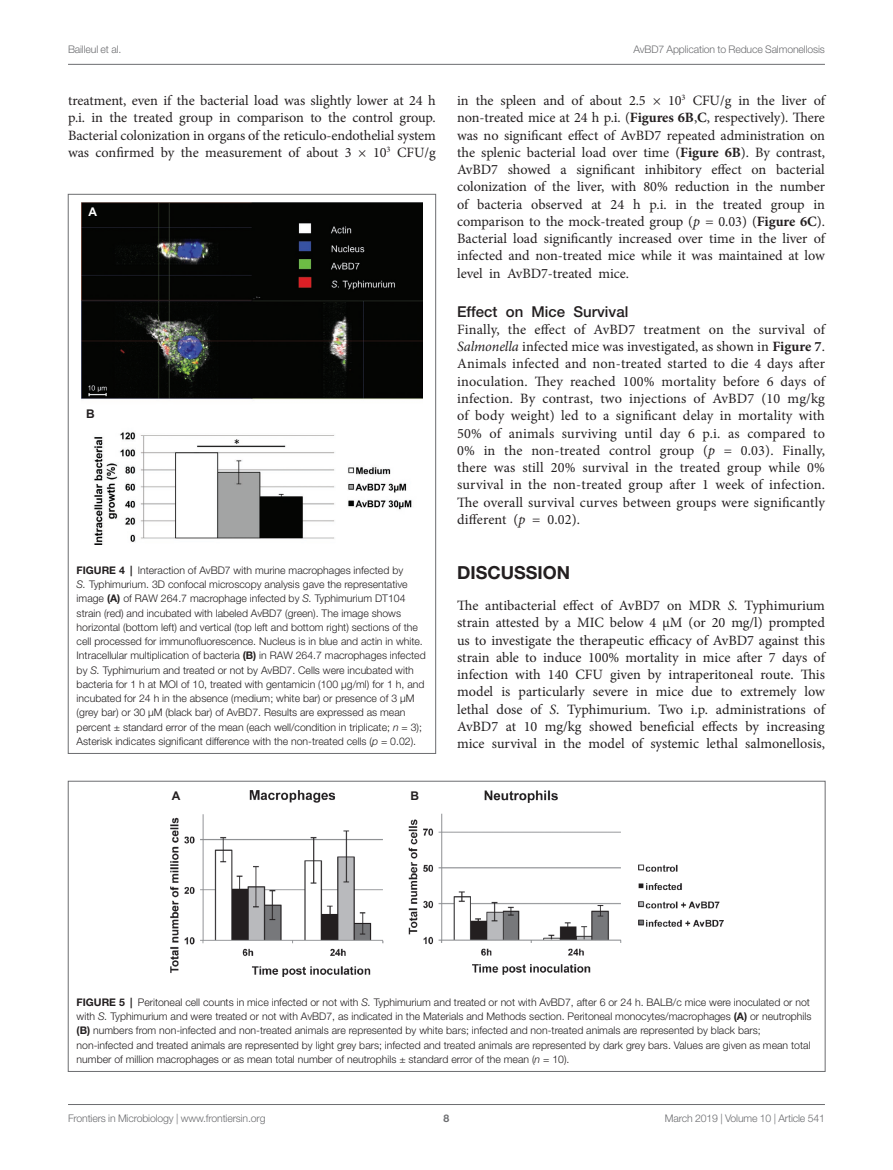
<style>
.page{position:relative;width:893px;height:1170px;background:#fff}
.page>*{position:absolute;margin:0;border:0;box-sizing:border-box;transform-origin:0 0}
.HEAD_1{font:700 18px "Helvetica Neue LT Std";color:#231f20}
.HEAD_3{font:500 15px "Helvetica Neue LT Std";color:#231f20}
.TEXT_FLUSH{font:14.25px/17.2px "Minion Pro";letter-spacing:-.005em;color:#231f20;text-align:justify}
.t1{font:700 12px "Arial";color:#231f20}
.t2{font:700 12px "Arial";color:#fff}
.FIG_LEG{font:300 10.5px/14.2px "Helvetica Neue LT Std";color:#231f20}
.t3{font:300 10.5px "Helvetica Neue LT Std";letter-spacing:-.015em;color:#6c6d70}
.t4{font:700 10.5px "Helvetica Neue LT Std";color:#6c6d70}
.s1{font-weight:700}
.s2{font-style:italic}
</style>
<div class="page">
<hr style="left:68px;top:64px;width:757px;height:1px;background:#6c6d70">
<hr style="left:68px;top:1104px;width:757px;height:1px;background:#6c6d70">
<img style="left:170px;top:790px;width:553px;height:186px">
<img style="left:82px;top:203px;width:340px;height:341px">
<p class="t3" style="left:68px;top:42px;width:55px">Bailleul et al.</p>
<p class="t3" style="left:633px;top:42px;width:193px">AvBD7 Application to Reduce Salmonellosis</p>
<p class="TEXT_FLUSH" style="left:68px;top:92px;width:369px">treatment, even if the bacterial load was slightly lower at 24 h p.i. in the treated group in comparison to the control group.<br>Bacterial colonization in organs of the reticulo-endothelial system was confirmed by the measurement of about 3 × 10<sup>3</sup> CFU/g</p>
<p class="TEXT_FLUSH" style="left:457px;top:92px;width:369px">in the spleen and of about 2.5 × 10<sup>3</sup> CFU/g in the liver of non-treated mice at 24 h p.i. (<span class="s1">Figures 6B</span>,<span class="s1">C</span>, respectively). There was no significant effect of AvBD7 repeated administration on the splenic bacterial load over time (<span class="s1">Figure 6B</span>). By contrast, AvBD7 showed a significant inhibitory effect on bacterial colonization of the liver, with 80% reduction in the number of bacteria observed at 24 h p.i. in the treated group in comparison to the mock-treated group (<span class="s2">p =</span> 0.03) (<span class="s1">Figure 6C</span>).<br>Bacterial load significantly increased over time in the liver of infected and non-treated mice while it was maintained at low level in AvBD7-treated mice.</p>
<p class="HEAD_3" style="left:457px;top:302px;width:173px">Effect on Mice Survival</p>
<p class="TEXT_FLUSH" style="left:457px;top:321px;width:369px">Finally, the effect of AvBD7 treatment on the survival of <span class="s2">Salmonella</span> infected mice was investigated, as shown in <span class="s1">Figure 7</span>.<br>Animals infected and non-treated started to die 4 days after inoculation. They reached 100% mortality before 6 days of infection. By contrast, two injections of AvBD7 (10 mg/kg of body weight) led to a significant delay in mortality with 50% of animals surviving until day 6 p.i. as compared to 0% in the non-treated control group (<span class="s2">p</span> = 0.03). Finally, there was still 20% survival in the treated group while 0% survival in the non-treated group after 1 week of infection.<br>The overall survival curves between groups were significantly different (<span class="s2">p</span> = 0.02).</p>
<p class="HEAD_1" style="left:457px;top:561px;width:115px">DISCUSSION</p>
<p class="TEXT_FLUSH" style="left:457px;top:597px;width:369px">The antibacterial effect of AvBD7 on MDR <span class="s2">S.</span> Typhimurium strain attested by a MIC below 4 μM (or 20 mg/l) prompted us to investigate the therapeutic efficacy of AvBD7 against this strain able to induce 100% mortality in mice after 7 days of infection with 140 CFU given by intraperitoneal route. This model is particularly severe in mice due to extremely low lethal dose of <span class="s2">S</span>. Typhimurium. Two i.p. administrations of AvBD7 at 10 mg/kg showed beneficial effects by increasing mice survival in the model of systemic lethal salmonellosis,</p>
<p class="t1" style="left:172px;top:787px;width:10px">A</p>
<p class="t1" style="left:411px;top:787px;width:10px">B</p>
<p class="t2" style="left:89px;top:204px;width:10px">A</p>
<p class="t1" style="left:86px;top:405px;width:10px">B</p>
<p class="FIG_LEG" style="left:77px;top:562px;width:351px"><span class="s1">FIGURE 4 |</span> Interaction of AvBD7 with murine macrophages infected by<br><span class="s2">S.</span> Typhimurium. 3D confocal microscopy analysis gave the representative image <span class="s1">(A)</span> of RAW 264.7 macrophage infected by <span class="s2">S.</span> Typhimurium DT104 strain (red) and incubated with labeled AvBD7 (green). The image shows horizontal (bottom left) and vertical (top left and bottom right) sections of the cell processed for immunofluorescence. Nucleus is in blue and actin in white.<br>Intracellular multiplication of bacteria <span class="s1">(B)</span> in RAW 264.7 macrophages infected by <span class="s2">S.</span> Typhimurium and treated or not by AvBD7. Cells were incubated with bacteria for 1 h at MOI of 10, treated with gentamicin (100 μg/ml) for 1 h, and incubated for 24 h in the absence (medium; white bar) or presence of 3 μM (grey bar) or 30 μM (black bar) of AvBD7. Results are expressed as mean percent ± standard error of the mean (each well/condition in triplicate; <span class="s2">n</span> = 3); Asterisk indicates significant difference with the non-treated cells (<span class="s2">p =</span> 0.02).</p>
<p class="FIG_LEG" style="left:77px;top:994px;width:736px"><span class="s1">FIGURE 5 |</span> Peritoneal cell counts in mice infected or not with <span class="s2">S.</span> Typhimurium and treated or not with AvBD7, after 6 or 24 h. BALB/c mice were inoculated or not with <span class="s2">S.</span> Typhimurium and were treated or not with AvBD7, as indicated in the Materials and Methods section. Peritoneal monocytes/macrophages <span class="s1">(A)</span> or neutrophils <span class="s1">(B)</span> numbers from non-infected and non-treated animals are represented by white bars; infected and non-treated animals are represented by black bars; non-infected and treated animals are represented by light grey bars; infected and treated animals are represented by dark grey bars. Values are given as mean total number of million macrophages or as mean total number of neutrophils ± standard error of the mean (<span class="s2">n</span> = 10).</p>
<p class="t3" style="left:68px;top:1111px;width:199px">Frontiers in Microbiology | www.frontiersin.org</p>
<p class="t4" style="left:444px;top:1111px;width:7px">8</p>
<p class="t3" style="left:665px;top:1111px;width:161px">March 2019 | Volume 10 | Article 541</p>
</div>
